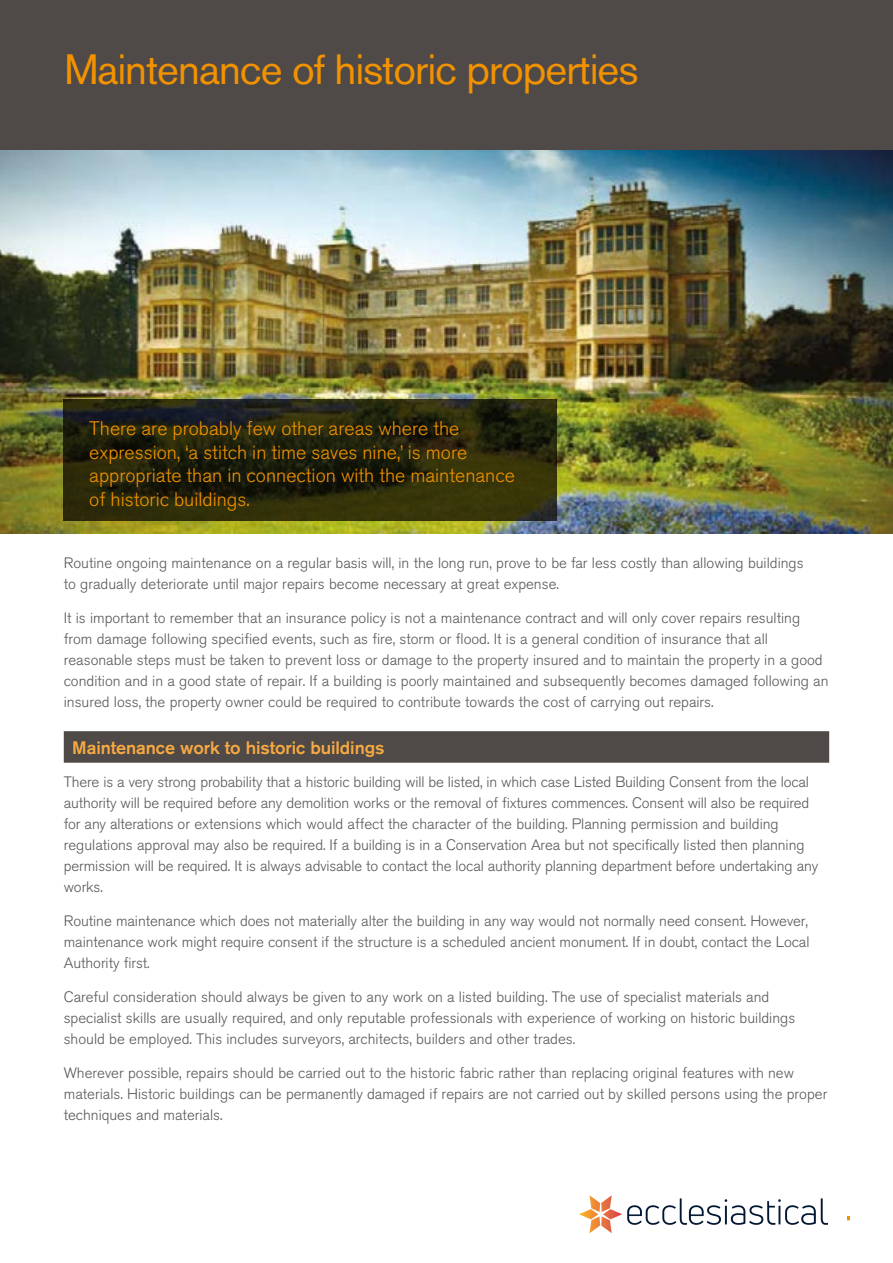
<style>
.page{position:relative;width:893px;height:1263px;background:#fff}
.page>*{position:absolute;margin:0;border:0;box-sizing:border-box;transform-origin:0 0}
.t1{font:42px "Akzidenz Grotesk BQ";letter-spacing:-.025em;color:#f39200}
.t2{font:300 19.5px/23.4px "Akzidenz Grotesk BQ";color:#f39200}
.t3{font:500 18px "Akzidenz Grotesk BQ";letter-spacing:-.005em;color:#f7a941}
.t4{font:300 15px/21px "Akzidenz Grotesk BQ";color:#575756}
</style>
<div class="page">
<img style="left:0;top:150px;width:893px;height:384px">
<svg style="left:64px;top:400px;width:493px;height:121px;background:#26260c"></svg>
<div style="left:64px;top:731px;width:765px;height:32px;background:#4f4a47"></div>
<div style="left:0;top:0;width:893px;height:150px;background:#4f4a47"></div>
<img style="left:579px;top:1195px;width:249px;height:38px">
<h1 class="t1" style="left:64px;top:45px;width:576px">Maintenance of historic properties</h1>
<h3 class="t2" style="left:89px;top:417px;width:427px">There are probably few other areas where the expression, ‘a stitch in time saves nine,’ is more appropriate than in connection with the maintenance of historic buildings.</h3>
<p class="t4" style="left:64px;top:553px;width:741px">Routine ongoing maintenance on a regular basis will, in the long run, prove to be far less costly than allowing buildings to gradually deteriorate until major repairs become necessary at great expense.</p>
<p class="t4" style="left:64px;top:608px;width:766px">It is important to remember that an insurance policy is not a maintenance contract and will only cover repairs resulting from damage following specified events, such as fire, storm or flood. It is a general condition of insurance that all reasonable steps must be taken to prevent loss or damage to the property insured and to maintain the property in a good condition and in a good state of repair. If a building is poorly maintained and subsequently becomes damaged following an insured loss, the property owner could be required to contribute towards the cost of carrying out repairs.</p>
<p class="t3" style="left:72px;top:736px;width:314px">Maintenance work to historic buildings</p>
<p class="t4" style="left:64px;top:772px;width:756px">There is a very strong probability that a historic building will be listed, in which case Listed Building Consent from the local authority will be required before any demolition works or the removal of fixtures commences. Consent will also be required for any alterations or extensions which would affect the character of the building. Planning permission and building regulations approval may also be required. If a building is in a Conservation Area but not specifically listed then planning permission will be required. It is always advisable to contact the local authority planning department before undertaking any works.</p>
<p class="t4" style="left:64px;top:911px;width:747px;text-align:justify">Routine maintenance which does not materially alter the building in any way would not normally need consent. However, maintenance work might require consent if the structure is a scheduled ancient monument. If in doubt, contact the Local Authority first.</p>
<p class="t4" style="left:64px;top:986px;width:733px">Careful consideration should always be given to any work on a listed building. The use of specialist materials and specialist skills are usually required, and only reputable professionals with experience of working on historic buildings should be employed. This includes surveyors, architects, builders and other trades.</p>
<p class="t4" style="left:64px;top:1062px;width:765px">Wherever possible, repairs should be carried out to the historic fabric rather than replacing original features with new materials. Historic buildings can be permanently damaged if repairs are not carried out by skilled persons using the proper techniques and materials.</p>
</div>
